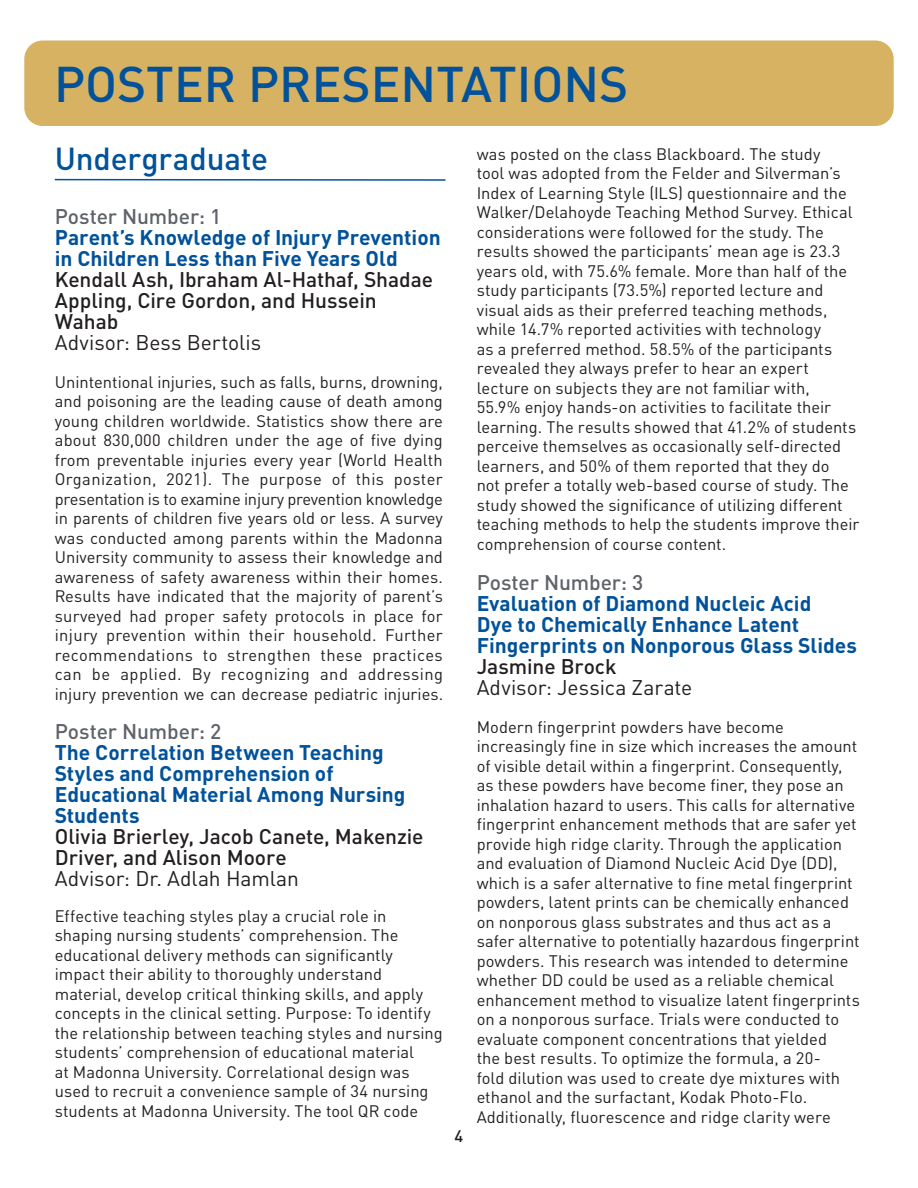
<style>
.page{position:relative;width:918px;height:1188px;background:#fff}
.page>*{position:absolute;margin:0;border:0;box-sizing:border-box;transform-origin:0 0}
.t1{font:500 49.5px "DIN Pro";color:#01529a}
.t2{font:500 31.5px "DIN Pro";letter-spacing:-.005em;color:#01529a}
.t3{font:700 21px/21px "DIN Pro";color:#01529a}
.t4{font:500 21px/21px "DIN Pro";letter-spacing:-.005em;color:#231f20}
.t5{font:21px "DIN Pro";color:#231f20}
.t6{font:500 21px "DIN Pro";letter-spacing:-.005em;color:#5f6369}
.Better_Justification{font:16.5px/19.5px "DIN Pro";color:#231f20}
.t7{font:500 16.5px "DIN Pro";color:#231f20}
.s1{font-weight:500;color:#231f20}
</style>
<div class="page">
<div style="left:24px;top:40px;width:870px;height:86px;background:#d7b262;border-radius:18px"></div>
<hr style="left:55px;top:179px;width:390px;height:2px;background:#01529a">
<p class="t1" style="left:54px;top:44px;width:576px">POSTER PRESENTATIONS</p>
<p class="t2" style="left:55px;top:133px;width:215px">Undergraduate</p>
<p class="t6" style="left:55px;top:200px;width:168px">Poster Number: 1</p>
<p class="t3" style="left:55px;top:225px;width:387px">Parent’s Knowledge of Injury Prevention in Children Less than Five Years Old</p>
<p class="t4" style="left:55px;top:267px;width:380px">Kendall Ash, Ibraham Al-Hathaf, Shadae<br>Appling, Cire Gordon, and Hussein<br>Wahab</p>
<p class="t5" style="left:55px;top:326px;width:208px">Advisor: Bess Bertolis</p>
<p class="Better_Justification" style="left:55px;top:371px;width:390px;text-align:justify">Unintentional injuries, such as falls, burns, drowning, and poisoning are the leading cause of death among young children worldwide. Statistics show there are about 830,000 children under the age of five dying from preventable injuries every year (World Health Organization, 2021). The purpose of this poster presentation is to examine injury prevention knowledge in parents of children five years old or less. A survey was conducted among parents within the Madonna University community to assess their knowledge and awareness of safety awareness within their homes.<br>Results have indicated that the majority of parent’s surveyed had proper safety protocols in place for injury prevention within their household. Further recommendations to strengthen these practices can be applied. By recognizing and addressing injury prevention we can decrease pediatric injuries.</p>
<p class="t6" style="left:55px;top:714px;width:168px">Poster Number: 2</p>
<p class="t3" style="left:55px;top:739px;width:352px">The Correlation Between Teaching<br>Styles and Comprehension of<br>Educational Material Among Nursing<br>Students</p>
<p class="t4" style="left:55px;top:824px;width:370px">Olivia Brierley, Jacob Canete, Makenzie<br>Driver, and Alison Moore</p>
<p class="t5" style="left:55px;top:862px;width:246px">Advisor: Dr. Adlah Hamlan</p>
<p class="Better_Justification" style="left:55px;top:905px;width:390px">Effective teaching styles play a crucial role in shaping nursing students’ comprehension. The educational delivery methods can significantly impact their ability to thoroughly understand material, develop critical thinking skills, and apply concepts in the clinical setting. Purpose: To identify the relationship between teaching styles and nursing students’ comprehension of educational material<br>at Madonna University. Correlational design was used to recruit a convenience sample of 34 nursing students at Madonna University. The tool QR code</p>
<p class="t7" style="left:455px;top:1122px;width:10px">4</p>
<p class="Better_Justification" style="left:477px;top:142px;width:384px">was posted on the class Blackboard. The study<br>tool was adopted from the Felder and Silverman’s Index of Learning Style (ILS) questionnaire and the Walker/Delahoyde Teaching Method Survey. Ethical considerations were followed for the study. The results showed the participants’ mean age is 23.3 years old, with 75.6% female. More than half of the study participants (73.5%) reported lecture and visual aids as their preferred teaching methods, while 14.7% reported activities with technology<br>as a preferred method. 58.5% of the participants revealed they always prefer to hear an expert lecture on subjects they are not familiar with,<br>55.9% enjoy hands-on activities to facilitate their learning. The results showed that 41.2% of students perceive themselves as occasionally self-directed learners, and 50% of them reported that they do<br>not prefer a totally web-based course of study. The study showed the significance of utilizing different teaching methods to help the students improve their comprehension of course content.</p>
<p class="t6" style="left:477px;top:566px;width:168px">Poster Number: 3</p>
<p class="t3" style="left:477px;top:591px;width:382px">Evaluation of Diamond Nucleic Acid<br>Dye to Chemically Enhance Latent<br>Fingerprints on Nonporous Glass Slides<br><span class="s1">Jasmine Brock</span></p>
<p class="t5" style="left:477px;top:671px;width:217px">Advisor: Jessica Zarate</p>
<p class="Better_Justification" style="left:477px;top:715px;width:385px">Modern fingerprint powders have become increasingly fine in size which increases the amount of visible detail within a fingerprint. Consequently, as these powders have become finer, they pose an inhalation hazard to users. This calls for alternative fingerprint enhancement methods that are safer yet provide high ridge clarity. Through the application and evaluation of Diamond Nucleic Acid Dye (DD), which is a safer alternative to fine metal fingerprint powders, latent prints can be chemically enhanced on nonporous glass substrates and thus act as a safer alternative to potentially hazardous fingerprint powders. This research was intended to determine whether DD could be used as a reliable chemical enhancement method to visualize latent fingerprints on a nonporous surface. Trials were conducted to evaluate component concentrations that yielded<br>the best results. To optimize the formula, a 20-<br>fold dilution was used to create dye mixtures with ethanol and the surfactant, Kodak Photo-Flo.<br>Additionally, fluorescence and ridge clarity were</p>
</div>
